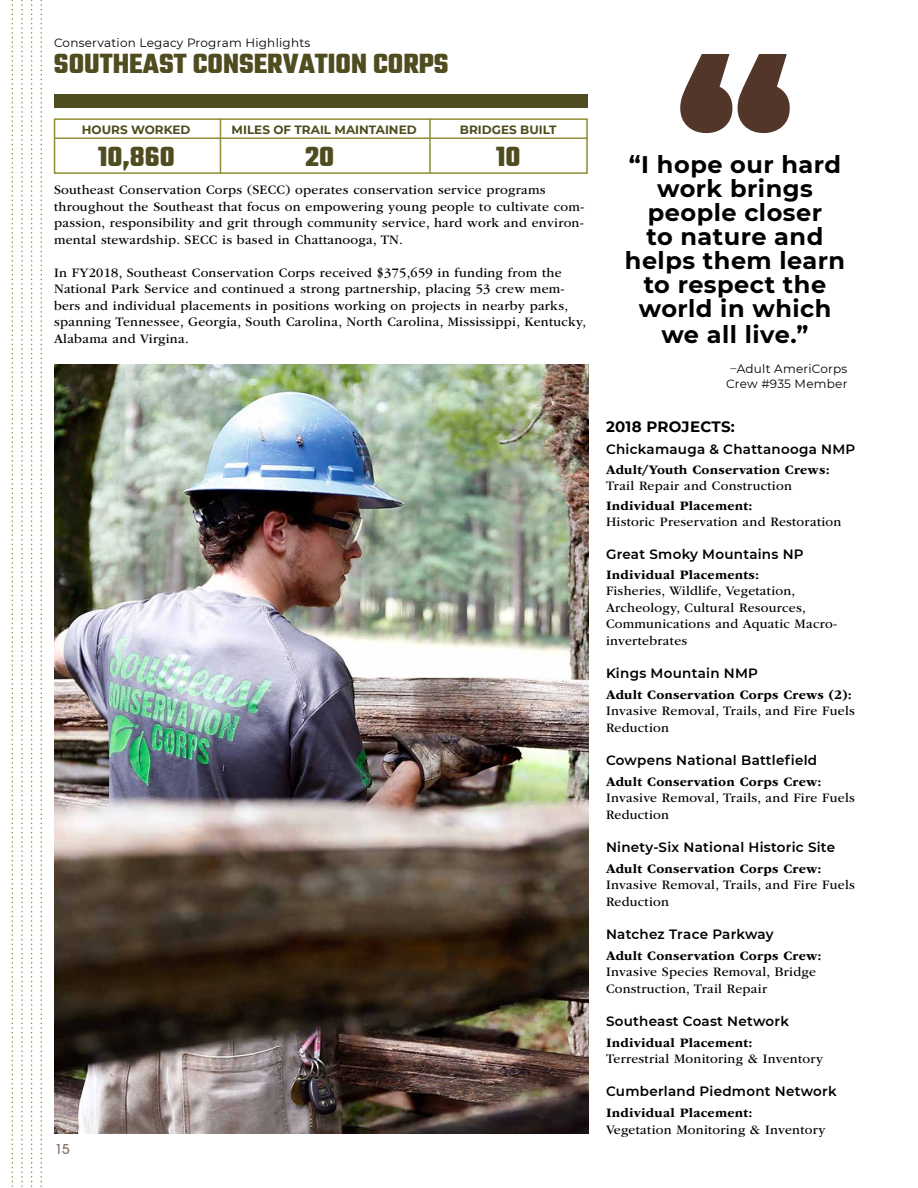
<style>
.page{position:relative;width:918px;height:1188px;background:#fff}
.page>*{position:absolute;margin:0;border:0;box-sizing:border-box;transform-origin:0 0}
.t1{font:700 30px "Teko";color:#4f4c1f}
.t2{font:700 24px/24.2px "Montserrat";letter-spacing:.02em;color:#000;text-align:center}
.t3{font:700 15px "Montserrat";letter-spacing:.015em;color:#000}
.t4{font:13.5px/16.5px "ITC Garamond Std";letter-spacing:.02em;color:#000}
.t5{font:700 13.5px "ITC Garamond Std";letter-spacing:.02em;color:#000}
.t6{font:600 13.5px "Montserrat";letter-spacing:.02em;color:#000}
.t7{font:500 13.5px "Avant Garde";color:#503629}
.t8{font:12px/15px "Montserrat";letter-spacing:.02em;color:#000;text-align:center}
.t9{font:700 12px "Montserrat";color:#4f4c1f}
</style>
<div class="page">
<svg style="left:12px;top:0;width:1px;height:1187px"></svg>
<svg style="left:21px;top:0;width:2px;height:1187px"></svg>
<svg style="left:31px;top:0;width:2px;height:1187px"></svg>
<svg style="left:40px;top:0;width:2px;height:1187px"></svg>
<svg style="left:680px;top:54px;width:110px;height:79px"></svg>
<img style="left:54px;top:364px;width:534px;height:770px">
<div style="left:54px;top:118px;width:534px;height:56px;border:2px solid #908d34"></div>
<hr style="left:54px;top:137px;width:534px;height:2px;background:#908d34">
<hr style="left:220px;top:118px;width:1px;height:56px;background:#908d34">
<hr style="left:429px;top:118px;width:2px;height:55px;background:#908d34">
<div style="left:54px;top:94px;width:534px;height:14px;background:#4f4c1f"></div>
<p class="t8" style="left:54px;top:35px;width:258px">Conservation Legacy Program Highlights</p>
<h1 class="t1" style="left:54px;top:45px;width:396px">SOUTHEAST CONSERVATION CORPS</h1>
<p class="t9" style="left:82px;top:121px;width:110px">HOURS WORKED</p>
<p class="t9" style="left:232px;top:121px;width:187px">MILES OF TRAIL MAINTAINED</p>
<p class="t9" style="left:460px;top:121px;width:98px">BRIDGES BUILT</p>
<h1 class="t1" style="left:98px;top:137px;width:79px">10,860</h1>
<h1 class="t1" style="left:305px;top:137px;width:31px">20</h1>
<h1 class="t1" style="left:496px;top:137px;width:26px">10</h1>
<p class="t4" style="left:54px;top:182px;width:532px">Southeast Conservation Corps (SECC) operates conservation service programs throughout the Southeast that focus on empowering young people to cultivate com&shy;passion, responsibility and grit through community service, hard work and environ&shy;mental stewardship. SECC is based in Chattanooga, TN.</p>
<p class="t4" style="left:54px;top:264px;width:534px">In FY2018, Southeast Conservation Corps received $375,659 in funding from the National Park Service and continued a strong partnership, placing 53 crew mem&shy;bers and individual placements in positions working on projects in nearby parks, spanning Tennessee, Georgia, South Carolina, North Carolina, Mississippi, Kentucky, Alabama and Virgina.</p>
<p class="t7" style="left:54px;top:1140px;width:17px">15</p>
<h2 class="t2" style="left:625px;top:151px;width:222px">“I hope our hard work brings people closer<br>to nature and helps them learn to respect the world in which we all live.”</h2>
<p class="t8" style="left:726px;top:361px;width:123px">–Adult AmeriCorps<br>Crew #935 Member</p>
<p class="t3" style="left:606px;top:416px;width:130px">2018 PROJECTS:</p>
<p class="t6" style="left:606px;top:440px;width:251px">Chickamauga &amp; Chattanooga NMP</p>
<p class="t5" style="left:606px;top:462px;width:225px">Adult/Youth Conservation Crews:</p>
<p class="t4" style="left:606px;top:478px;width:187px">Trail Repair and Construction</p>
<p class="t5" style="left:606px;top:498px;width:148px">Individual Placement:</p>
<p class="t4" style="left:606px;top:514px;width:237px">Historic Preservation and Restoration</p>
<p class="t6" style="left:606px;top:545px;width:199px">Great Smoky Mountains NP</p>
<p class="t5" style="left:606px;top:567px;width:155px">Individual Placements:</p>
<p class="t4" style="left:606px;top:583px;width:233px">Fisheries, Wildlife, Vegetation,<br>Archeology, Cultural Resources,<br>Communications and Aquatic Macro&shy;invertebrates</p>
<p class="t6" style="left:606px;top:664px;width:154px">Kings Mountain NMP</p>
<p class="t5" style="left:606px;top:687px;width:247px">Adult Conservation Corps Crews (2):</p>
<p class="t4" style="left:606px;top:703px;width:250px">Invasive Removal, Trails, and Fire Fuels<br>Reduction</p>
<p class="t6" style="left:606px;top:751px;width:213px">Cowpens National Battlefield</p>
<p class="t5" style="left:606px;top:774px;width:217px">Adult Conservation Corps Crew:</p>
<p class="t4" style="left:606px;top:790px;width:250px">Invasive Removal, Trails, and Fire Fuels<br>Reduction</p>
<p class="t6" style="left:606px;top:838px;width:231px">Ninety-Six National Historic Site</p>
<p class="t5" style="left:606px;top:861px;width:217px">Adult Conservation Corps Crew:</p>
<p class="t4" style="left:606px;top:877px;width:250px">Invasive Removal, Trails, and Fire Fuels<br>Reduction</p>
<p class="t6" style="left:606px;top:925px;width:169px">Natchez Trace Parkway</p>
<p class="t5" style="left:606px;top:948px;width:217px">Adult Conservation Corps Crew:</p>
<p class="t4" style="left:606px;top:964px;width:211px">Invasive Species Removal, Bridge<br>Construction, Trail Repair</p>
<p class="t6" style="left:606px;top:1012px;width:184px">Southeast Coast Network</p>
<p class="t5" style="left:606px;top:1035px;width:148px">Individual Placement:</p>
<p class="t4" style="left:606px;top:1051px;width:219px">Terrestrial Monitoring &amp; Inventory</p>
<p class="t6" style="left:606px;top:1082px;width:232px">Cumberland Piedmont Network</p>
<p class="t5" style="left:606px;top:1106px;width:148px">Individual Placement:</p>
<p class="t4" style="left:606px;top:1122px;width:221px">Vegetation Monitoring &amp; Inventory</p>
</div>
